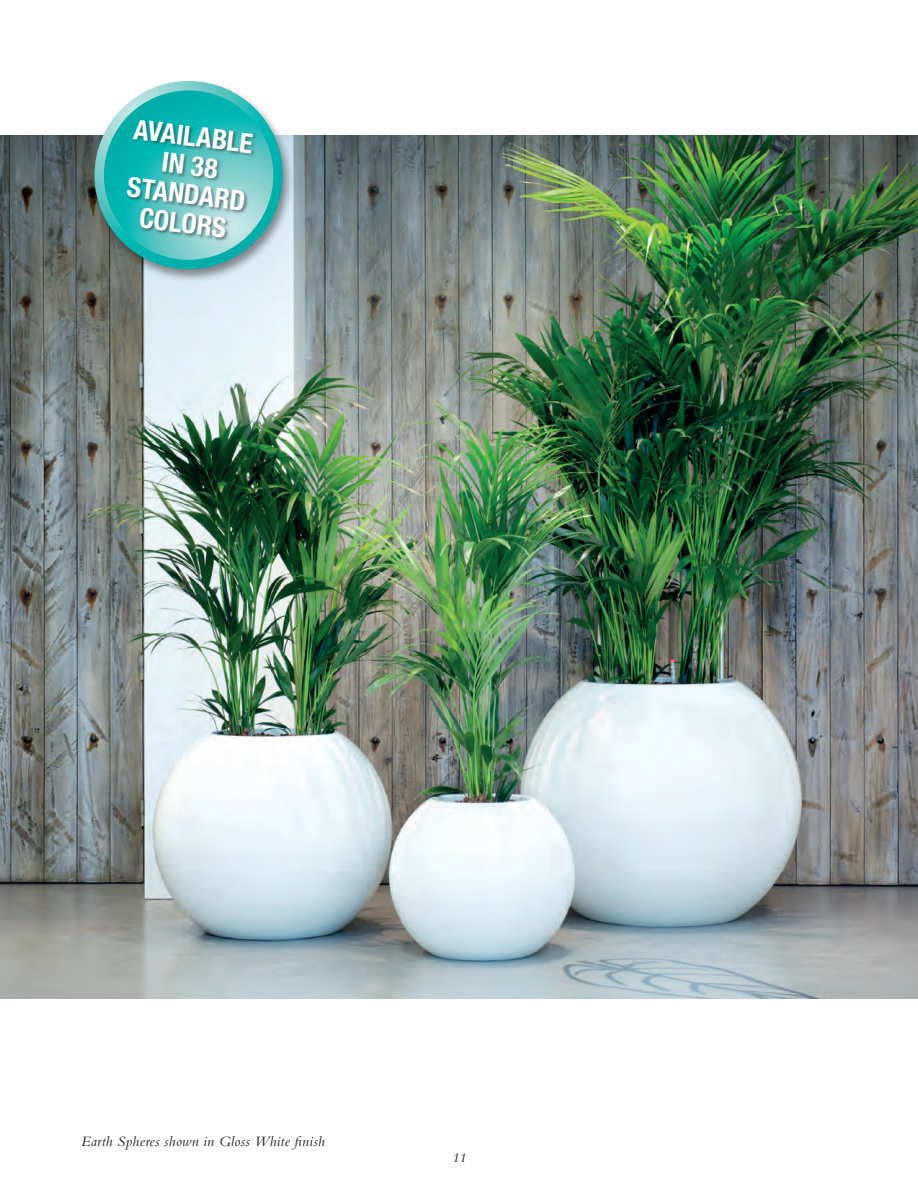
<style>
.page{position:relative;width:918px;height:1188px;background:#fff}
.page>*{position:absolute;margin:0;border:0;box-sizing:border-box;transform-origin:0 0}
.t1{font:700 condensed 27.45px/29.1px "Helvetica Neue";color:#fff;text-align:center}
.t2{font:italic 15px "Bembo";letter-spacing:.02em;color:#231f20}
.t3{font:italic 13.5px "Bembo";color:#231f20}
</style>
<div class="page">
<img style="left:0;top:135px;width:918px;height:864px">
<div style="left:90px;top:79px;width:204px;height:204px;background:#231f20;opacity:.5"></div>
<svg style="left:94px;top:81px;width:189px;height:188px;background:#3fbebb"></svg>
<svg style="left:104px;top:90px;width:169px;height:170px;background:#2dbbb8"></svg>
<div style="left:126px;top:118px;width:131px;height:124px;background:#231f20;opacity:.5"></div>
<h1 class="t1" style="left:136px;top:114px;width:121px;rotate:7deg">AVAILABLE<br>IN 38<br>STANDARD<br>COLORS</h1>
<p class="t2" style="left:81px;top:1132px;width:245px">Earth Spheres shown in Gloss White finish</p>
<p class="t3" style="left:452px;top:1150px;width:15px">11</p>
</div>
